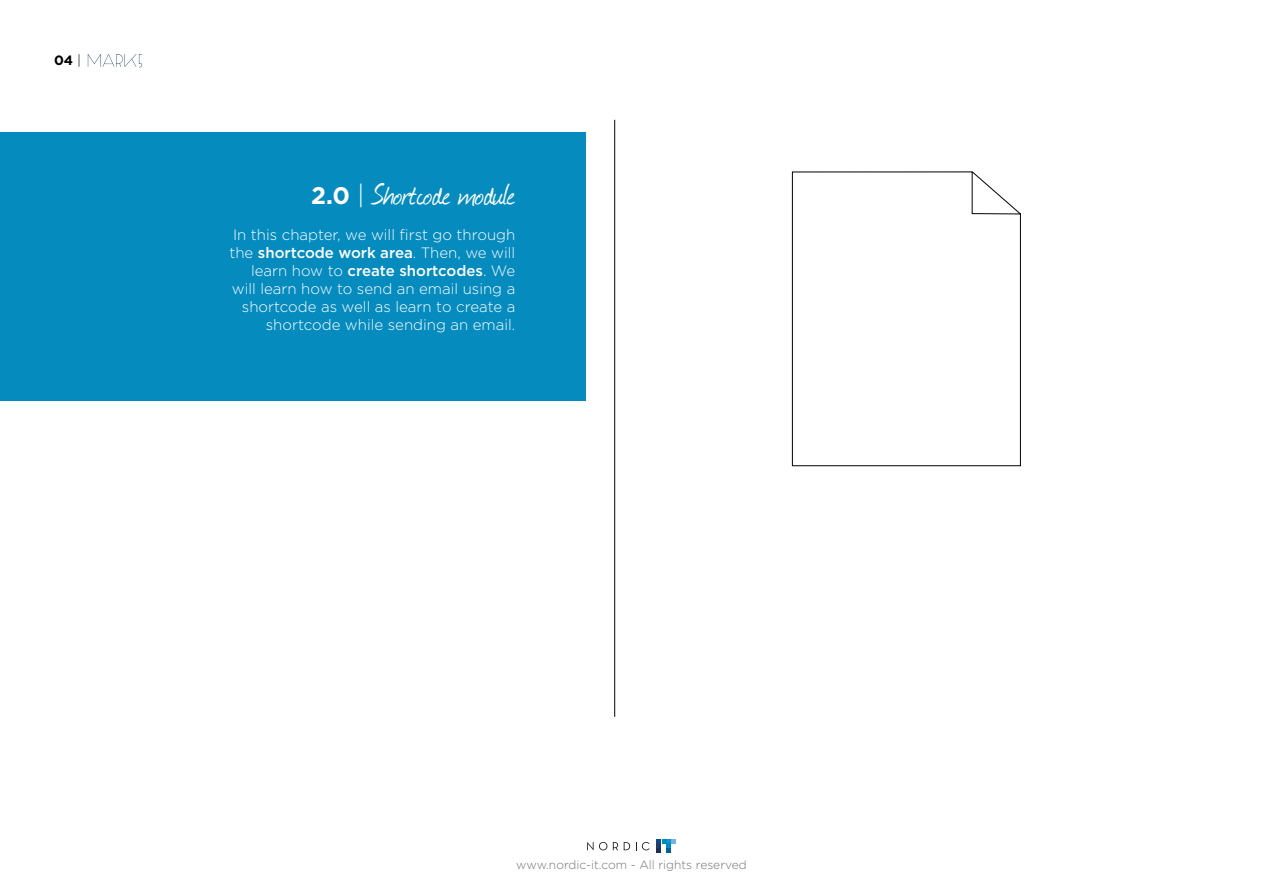
<style>
.page{position:relative;width:1263px;height:893px;background:#fff}
.page>*{position:absolute;margin:0;border:0;box-sizing:border-box;transform-origin:0 0}
.t1{font:34.5px "Journal";color:#fff}
.t2{font:300 15px/18px "Gotham";color:#fff;text-align:right}
.t3{font:700 13.5px "Gotham";color:#000}
.t4{font:300 12px "Gotham";color:#737373}
.s1{font-weight:300}
.s2{font-family:"Gotham";font-weight:700;font-size:24px}
.s3{font-family:"Gotham";font-weight:300;font-size:25.5px}
.s4{font-weight:500}
</style>
<div class="page">
<svg style="left:88px;top:54px;width:54px;height:14px"></svg>
<svg style="left:656px;top:839px;width:20px;height:14px"></svg>
<svg style="left:587px;top:842px;width:6px;height:8px"></svg>
<svg style="left:599px;top:842px;width:8px;height:8px"></svg>
<svg style="left:613px;top:842px;width:5px;height:8px"></svg>
<svg style="left:624px;top:842px;width:6px;height:8px"></svg>
<svg style="left:636px;top:842px;width:13px;height:8px"></svg>
<hr style="left:614px;top:120px;width:1px;height:597px;background:#000">
<div style="left:0;top:133px;width:585px;height:268px;background:#058bbe"></div>
<svg style="left:792px;top:171px;width:229px;height:295px"></svg>
<p class="t3" style="left:54px;top:51px;width:29px">04 <span class="s1">|</span></p>
<p class="t1" style="left:311px;top:172px;width:206px"><span class="s2">2.0</span> <span class="s3">|</span> Shortcode module</p>
<p class="t2" style="left:229px;top:226px;width:287px">In this chapter, we will first go through the <span class="s4">shortcode work area</span>. Then, we will learn how to <span class="s4">create shortcodes</span>. We will learn how to send an email using a shortcode as well as learn to create a shortcode while sending an email.</p>
<p class="t4" style="left:516px;top:857px;width:232px">www.nordic-it.com - All rights reserved</p>
</div>
